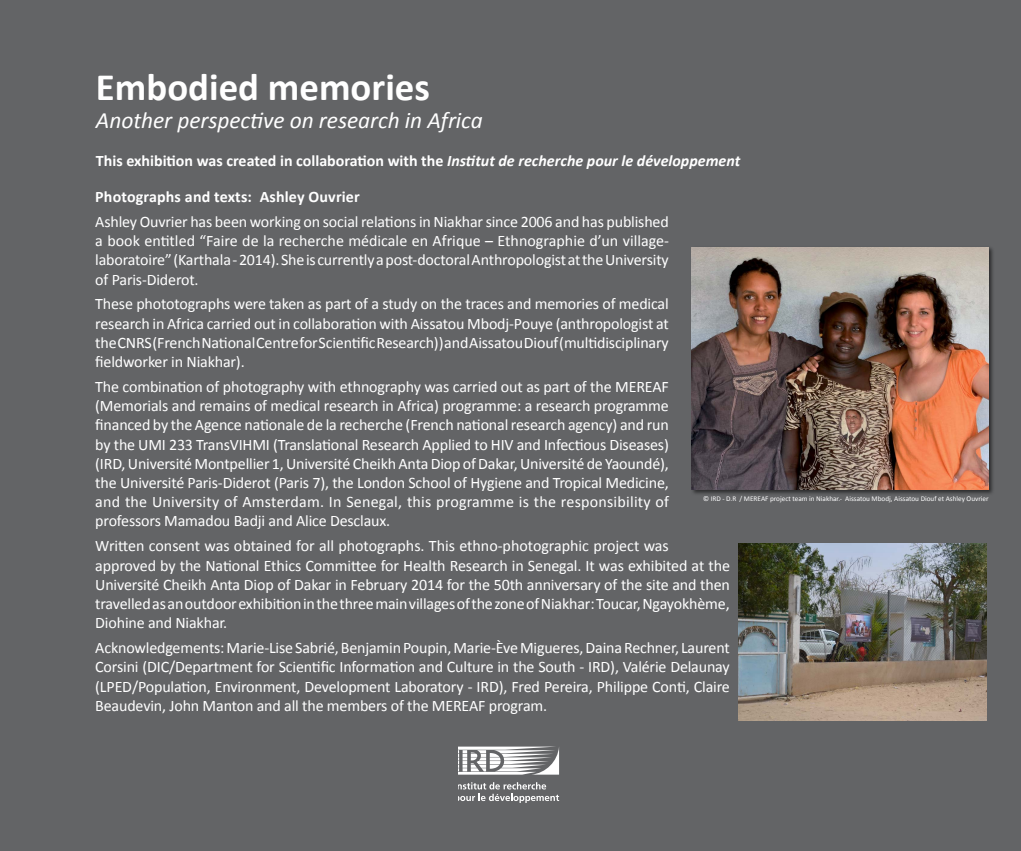
<style>
.page{position:relative;width:1021px;height:851px;background:#fff}
.page>*{position:absolute;margin:0;border:0;box-sizing:border-box;transform-origin:0 0}
.t1{font:700 38.84px "Calibri";color:#fff}
.t2{font:italic 23.4px "Calibri";letter-spacing:-.005em;color:#fff}
.t3{font:16px/19.2px "Calibri";letter-spacing:-.01em;color:#fff;text-align:justify}
.t4{font:700 16px "Calibri";color:#fff}
.t5{font:7.2px "Calibri";color:#fff}
.s1{font-style:italic}
</style>
<div class="page">
<div style="left:0;top:0;width:1020px;height:850px;background:#636466"></div>
<img style="left:738px;top:543px;width:248px;height:177px">
<div style="left:690px;top:246px;width:304px;height:250px;background:#000;opacity:.55"></div>
<img style="left:691px;top:247px;width:297px;height:243px">
<svg style="left:458px;top:782px;width:101px;height:20px"></svg>
<svg style="left:458px;top:746px;width:101px;height:28px"></svg>
<h1 class="t1" style="left:96px;top:63px;width:335px">Embodied memories</h1>
<h2 class="t2" style="left:96px;top:106px;width:388px">Another perspective on research in Africa</h2>
<p class="t4" style="left:96px;top:151px;width:645px">This exhibition was created in collaboration with the <span class="s1">Institut de recherche pour le développement</span></p>
<p class="t4" style="left:95px;top:187px;width:266px">Photographs and texts: Ashley Ouvrier</p>
<p class="t3" style="left:95px;top:211px;width:575px">Ashley Ouvrier has been working on social relations in Niakhar since 2006 and has published a book entitled “Faire de la recherche médicale en Afrique – Ethnographie d’un village&shy;laboratoire” (Karthala - 2014). She is currently a post-doctoral Anthropologist at the University of Paris-Diderot.</p>
<p class="t3" style="left:95px;top:294px;width:575px">These phototographs were taken as part of a study on the traces and memories of medical research in Africa carried out in collaboration with Aissatou Mbodj-Pouye (anthropologist at the CNRS (French National Centre for Scientific Research)) and Aissatou Diouf (multidisciplinary fieldworker in Niakhar).</p>
<p class="t3" style="left:95px;top:376px;width:575px">The combination of photography with ethnography was carried out as part of the MEREAF (Memorials and remains of medical research in Africa) programme: a research programme financed by the Agence nationale de la recherche (French national research agency) and run by the UMI 233 TransVIHMI (Translational Research Applied to HIV and Infectious Diseases) (IRD, Université Montpellier 1, Université Cheikh Anta Diop of Dakar, Université de Yaoundé), the Université Paris-Diderot (Paris 7), the London School of Hygiene and Tropical Medicine, and the University of Amsterdam. In Senegal, this programme is the responsibility of professors Mamadou Badji and Alice Desclaux.</p>
<p class="t3" style="left:95px;top:535px;width:636px;text-align:left">Written consent was obtained for all photographs. This ethno-photographic project was approved by the National Ethics Committee for Health Research in Senegal. It was exhibited at the Université Cheikh Anta Diop of Dakar in February 2014 for the 50th anniversary of the site and then travelled as an outdoor exhibition in the three main villages of the zone of Niakhar: Toucar, Ngayokhème, Diohine and Niakhar.</p>
<p class="t3" style="left:95px;top:637px;width:636px">Acknowledgements: Marie-Lise Sabrié, Benjamin Poupin, Marie-Ève Migueres, Daina Rechner, Laurent Corsini (DIC/Department for Scientific Information and Culture in the South - IRD), Valérie Delaunay (LPED/Population, Environment, Development Laboratory - IRD), Fred Pereira, Philippe Conti, Claire Beaudevin, John Manton and all the members of the MEREAF program.</p>
<p class="t5" style="left:703px;top:494px;width:287px">© IRD - D.R / MEREAF project team in Niakhar.- Aissatou Mbodj, Aissatou Diouf et Ashley Ouvrier</p>
</div>
